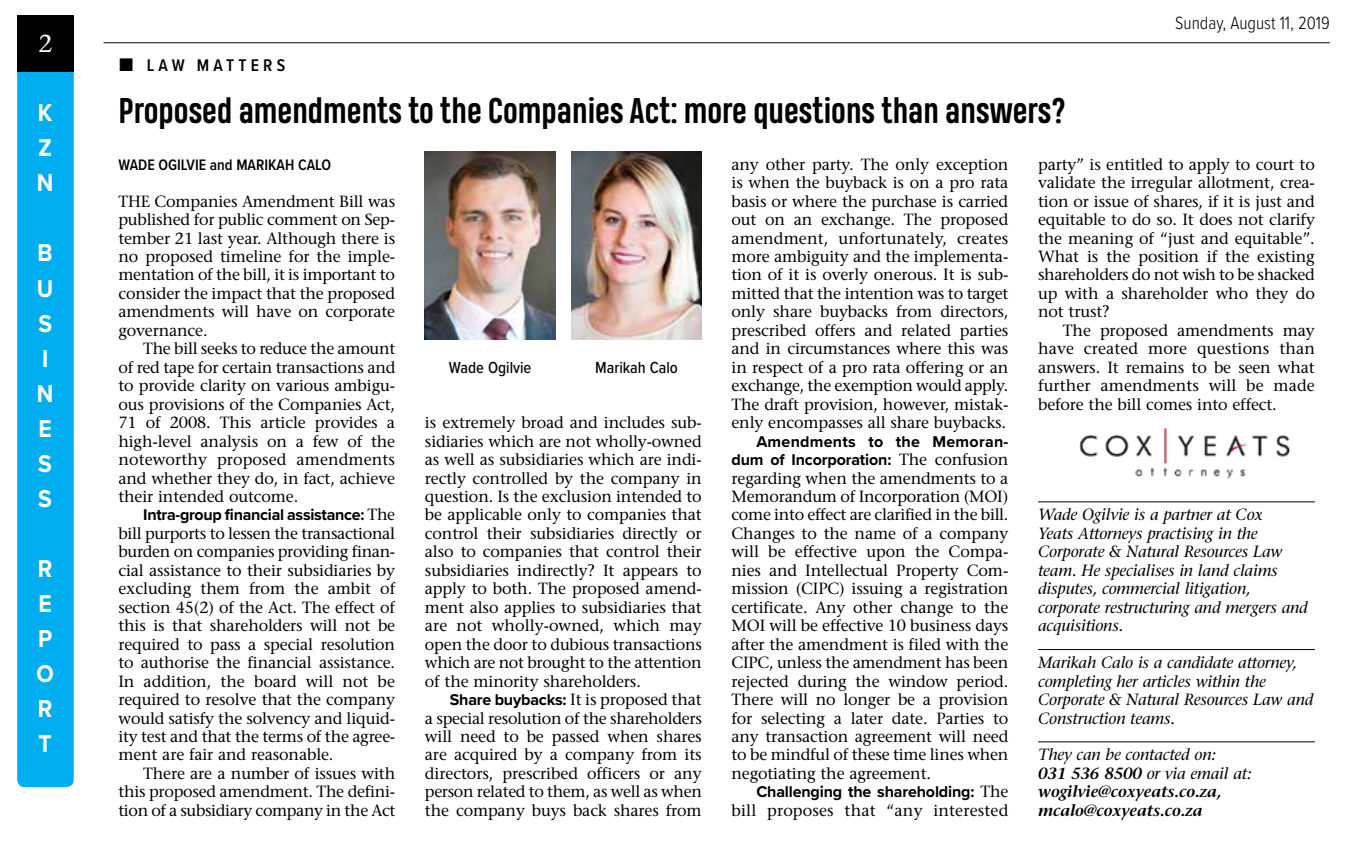
<style>
.page{position:relative;width:1347px;height:841px;background:#fff}
.page>*{position:absolute;margin:0;border:0;box-sizing:border-box;transform-origin:0 0}
.t1{font:700 33.6px "Heading Pro";color:#000}
.t2{font:700 25.2px/35px "Proxima Nova";color:#fff;text-align:justify;scale:.9 1}
.t3{font:24.5px "Stone Serif";color:#fff}
.t4{font:300 18.38px "Proxima Nova Cond";color:#000}
.t5{font:600 17.5px "Proxima Nova Cond";letter-spacing:.24em;color:#000}
.t6{font:500 16.62px "Proxima Nova Cond";color:#000}
.t7{font:16.1px/18.4px "Stone Serif";letter-spacing:-.01em;color:#000;text-align:justify}
.t8{font:italic 16.1px/18.4px "Stone Serif";letter-spacing:-.01em;color:#000}
.t9{font:italic 600 16.1px/18.4px "Stone Serif";letter-spacing:-.01em;color:#000}
.t10{font:700 16.1px "Proxima Nova";letter-spacing:-.01em;color:#000}
.t11{font:700 16.1px/18.4px "Proxima Nova";letter-spacing:.015em;color:#000;text-align:right}
.t12{font:16.1px "Stone Serif";letter-spacing:.01em;color:#000}
.t13{font:600 15.75px "Proxima Nova Cond";color:#000}
.s1{font-family:"Stone Serif";font-weight:400}
.s2{font-family:"Proxima Nova";font-weight:700}
.s3{font-weight:400}
</style>
<div class="page">
<hr style="left:104px;top:42px;width:1226px;height:1px;background:#000">
<div style="left:17px;top:71px;width:57px;height:716px;background:#00aeef"></div>
<div style="left:17px;top:15px;width:57px;height:56px;background:#000"></div>
<hr style="left:1038px;top:501px;width:277px;height:1px;background:#000">
<hr style="left:1038px;top:649px;width:277px;height:1px;background:#000">
<hr style="left:1038px;top:741px;width:277px;height:1px;background:#000">
<img style="left:425px;top:151px;width:130px;height:188px">
<img style="left:571px;top:151px;width:131px;height:188px">
<img style="left:1079px;top:428px;width:212px;height:51px">
<h3 class="t3" style="left:38px;top:29px;width:16px">2</h3>
<h2 class="t2" style="left:37px;top:95px;width:20px">K Z N</h2>
<h2 class="t2" style="left:37px;top:235px;width:20px;text-align:left">B<br>U<br>S<br>I<br>N<br>E<br>S<br>S</h2>
<h2 class="t2" style="left:36px;top:550px;width:21px">R E P O R T</h2>
<p class="t5" style="left:147px;top:52px;width:140px">LAW MATTERS</p>
<h1 class="t1" style="left:118px;top:90px;width:949px">Proposed amendments to the Companies Act: more questions than answers?</h1>
<p class="t4" style="left:1175px;top:10px;width:156px">Sunday, August 11, 2019</p>
<p class="t13" style="left:118px;top:153px;width:214px">WADE OGILVIE and MARIKAH CALO</p>
<p class="t7" style="left:118px;top:192px;width:278px">THE Companies Amendment Bill was published for public comment on Sep&shy;tember 21 last year. Although there is no proposed timeline for the imple&shy;mentation of the bill, it is important to consider the impact that the proposed amendments will have on corporate governance.</p>
<p class="t7" style="left:118px;top:339px;width:279px;text-indent:25px">The bill seeks to reduce the amount of red tape for certain transactions and to provide clarity on various ambigu&shy;ous provisions of the Companies Act, 71 of 2008. This article provides a high-level analysis on a few of the noteworthy proposed amendments and whether they do, in fact, achieve their intended outcome.</p>
<p class="t10" style="left:143px;top:503px;width:254px">Intra-group financial assistance: <span class="s1">The</span></p>
<p class="t7" style="left:118px;top:524px;width:278px">bill purports to lessen the transactional burden on companies providing finan&shy;cial assistance to their subsidiaries by excluding them from the ambit of section 45(2) of the Act. The effect of this is that shareholders will not be required to pass a special resolution to authorise the financial assistance.<br>In addition, the board will not be required to resolve that the company would satisfy the solvency and liquid&shy;ity test and that the terms of the agree&shy;ment are fair and reasonable.</p>
<p class="t7" style="left:118px;top:764px;width:278px;text-indent:25px">There are a number of issues with this proposed amendment. The defini&shy;tion of a subsidiary company in the Act</p>
<p class="t6" style="left:449px;top:355px;width:84px">Wade Ogilvie</p>
<p class="t6" style="left:595px;top:355px;width:84px">Marikah Calo</p>
<p class="t7" style="left:425px;top:413px;width:279px">is extremely broad and includes sub&shy;sidiaries which are not wholly-owned as well as subsidiaries which are indi&shy;rectly controlled by the company in question. Is the exclusion intended to be applicable only to companies that control their subsidiaries directly or also to companies that control their subsidiaries indirectly? It appears to apply to both. The proposed amend&shy;ment also applies to subsidiaries that are not wholly-owned, which may open the door to dubious transactions which are not brought to the attention of the minority shareholders.</p>
<p class="t7" style="left:425px;top:690px;width:279px;text-indent:25px"><span class="s2">Share buybacks:</span> It is proposed that a special resolution of the shareholders will need to be passed when shares are acquired by a company from its directors, prescribed officers or any person related to them, as well as when the company buys back shares from</p>
<p class="t7" style="left:732px;top:155px;width:278px">any other party. The only exception is when the buyback is on a pro rata basis or where the purchase is carried out on an exchange. The proposed amendment, unfortunately, creates more ambiguity and the implementa&shy;tion of it is overly onerous. It is sub&shy;mitted that the intention was to target only share buybacks from directors, prescribed offers and related parties and in circumstances where this was in respect of a pro rata offering or an exchange, the exemption would apply.<br>The draft provision, however, mistak&shy;enly encompasses all share buybacks.</p>
<p class="t11" style="left:732px;top:432px;width:278px">Amendments to the Memoran&shy;dum of Incorporation: <span class="s1">The confusion</span></p>
<p class="t7" style="left:732px;top:469px;width:279px">regarding when the amendments to a Memorandum of Incorporation (MOI) come into effect are clarified in the bill.<br>Changes to the name of a company will be effective upon the Compa&shy;nies and Intellectual Property Com&shy;mission (CIPC) issuing a registration certificate. Any other change to the MOI will be effective 10 business days after the amendment is filed with the CIPC, unless the amendment has been rejected during the window period.<br>There will no longer be a provision for selecting a later date. Parties to any transaction agreement will need to be mindful of these time lines when negotiating the agreement.</p>
<p class="t10" style="left:756px;top:780px;width:254px">Challenging the shareholding: <span class="s1">The</span></p>
<p class="t12" style="left:732px;top:800px;width:278px">bill proposes that “any interested</p>
<p class="t7" style="left:1038px;top:155px;width:278px">party” is entitled to apply to court to validate the irregular allotment, crea&shy;tion or issue of shares, if it is just and equitable to do so. It does not clarify the meaning of “just and equitable”.<br>What is the position if the existing shareholders do not wish to be shacked up with a shareholder who they do not trust?</p>
<p class="t7" style="left:1038px;top:321px;width:278px;text-indent:25px">The proposed amendments may have created more questions than answers. It remains to be seen what further amendments will be made before the bill comes into effect.</p>
<p class="t8" style="left:1038px;top:506px;width:271px">Wade Ogilvie is a partner at Cox<br>Yeats Attorneys practising in the<br>Corporate &amp; Natural Resources Law team. He specialises in land claims disputes, commercial litigation, corporate restructuring and mergers and acquisitions.</p>
<p class="t8" style="left:1038px;top:653px;width:277px">Marikah Calo is a candidate attorney, completing her articles within the Corporate &amp; Natural Resources Law and Construction teams.</p>
<p class="t9" style="left:1038px;top:745px;width:215px"><span class="s3">They can be contacted on:<br></span>031 536 8500 <span class="s3">or via email at: </span>wogilvie@coxyeats.co.za, mcalo@coxyeats.co.za</p>
</div>
